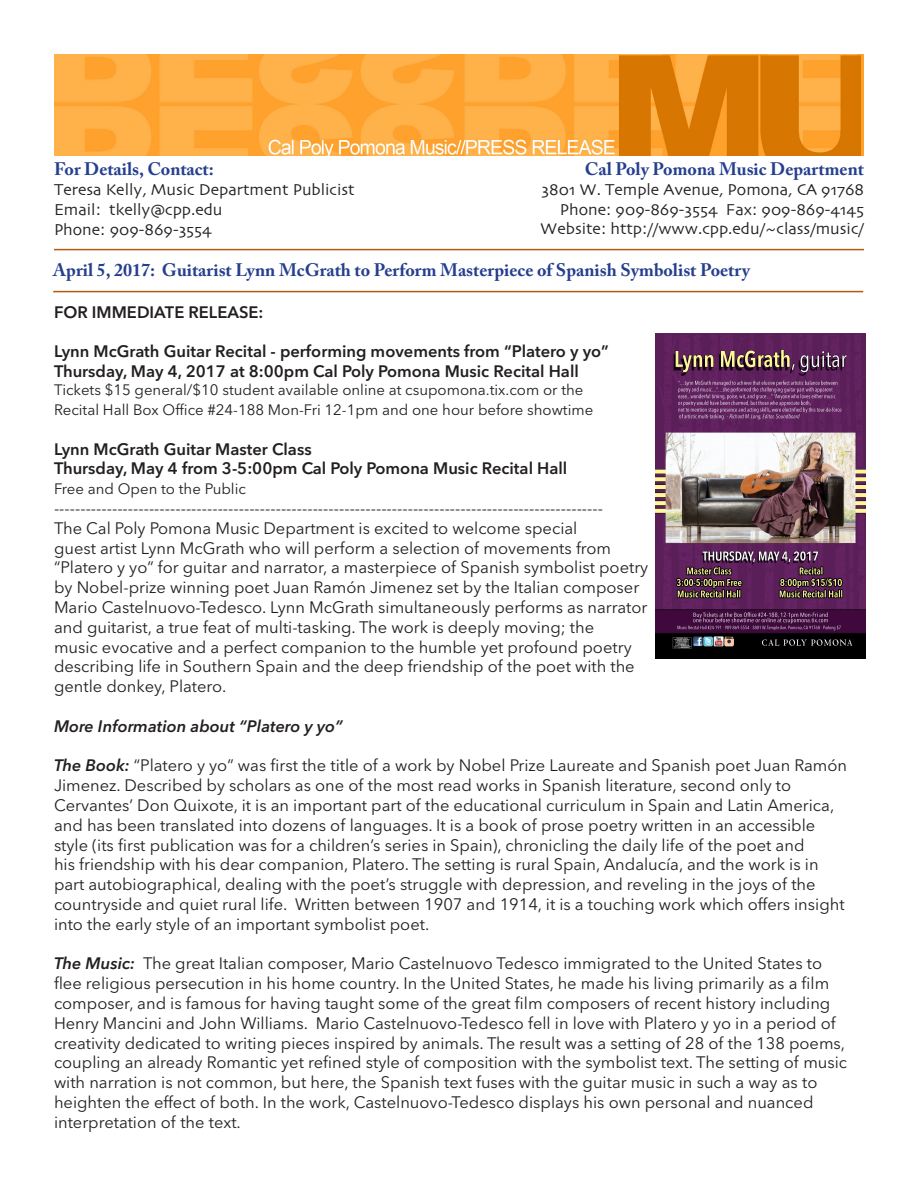
<style>
.page{position:relative;width:918px;height:1188px;background:#fff}
.page>*{position:absolute;margin:0;border:0;box-sizing:border-box;transform-origin:0 0}
.t1{font:700 18px "Adobe Caslon Pro";color:#253f8e}
.t2{font:16.5px/19.8px "Avenir Next LT Pro";color:#231f20}
.t3{font:600 16.5px "Avenir Next LT Pro";color:#231f20}
.t4{font:16.5px "Skia";color:#231f20}
.t5{font:italic 600 16.5px "Avenir Next LT Pro";color:#231f20}
.t6{font:15px "Avenir Next LT Pro";color:#231f20}
.s1{font-weight:600;font-style:italic}
</style>
<div class="page">
<hr style="left:54px;top:249px;width:810px;height:1px;background:#b15b10">
<img style="left:54px;top:54px;width:810px;height:101px">
<hr style="left:53px;top:291px;width:810px;height:1px;background:#b15b10">
<img style="left:655px;top:334px;width:210px;height:325px">
<p class="t1" style="left:585px;top:158px;width:281px">Cal Poly Pomona Music Department</p>
<p class="t4" style="left:542px;top:180px;width:324px">3801 W. Temple Avenue, Pomona, CA 91768</p>
<p class="t4" style="left:560px;top:199px;width:306px">Phone: 909-869-3554 Fax: 909-869-4145</p>
<p class="t4" style="left:540px;top:219px;width:325px">Website: http://www.cpp.edu/~class/music/</p>
<p class="t1" style="left:54px;top:158px;width:161px">For Details, Contact:</p>
<p class="t4" style="left:54px;top:180px;width:302px">Teresa Kelly, Music Department Publicist</p>
<p class="t4" style="left:54px;top:200px;width:170px">Email: tkelly@cpp.edu</p>
<p class="t4" style="left:54px;top:219px;width:159px">Phone: 909-869-3554</p>
<p class="t1" style="left:53px;top:260px;width:698px">April 5, 2017: Guitarist Lynn McGrath to Perform Masterpiece of Spanish Symbolist Poetry</p>
<p class="t3" style="left:54px;top:302px;width:211px">FOR IMMEDIATE RELEASE:</p>
<p class="t3" style="left:54px;top:342px;width:556px">Lynn McGrath Guitar Recital - performing movements from “Platero y yo”</p>
<p class="t3" style="left:54px;top:361px;width:526px">Thursday, May 4, 2017 at 8:00pm Cal Poly Pomona Music Recital Hall</p>
<p class="t6" style="left:54px;top:381px;width:531px">Tickets $15 general/$10 student available online at csupomona.tix.com or the</p>
<p class="t6" style="left:54px;top:401px;width:541px">Recital Hall Box Office #24-188 Mon-Fri 12-1pm and one hour before showtime</p>
<p class="t3" style="left:54px;top:439px;width:259px">Lynn McGrath Guitar Master Class</p>
<p class="t3" style="left:54px;top:459px;width:515px">Thursday, May 4 from 3-5:00pm Cal Poly Pomona Music Recital Hall</p>
<p class="t6" style="left:54px;top:480px;width:193px">Free and Open to the Public</p>
<p class="t2" style="left:54px;top:498px;width:551px">--------------------------------------------------------------------------------------------------------</p>
<p class="t2" style="left:54px;top:518px;width:525px">The Cal Poly Pomona Music Department is excited to welcome special</p>
<p class="t2" style="left:54px;top:538px;width:596px">guest artist Lynn McGrath who will perform a selection of movements from “Platero y yo” for guitar and narrator, a masterpiece of Spanish symbolist poetry by Nobel-prize winning poet Juan Ramón Jimenez set by the Italian composer Mario Castelnuovo-Tedesco. Lynn McGrath simultaneously performs as narrator and guitarist, a true feat of multi-tasking. The work is deeply moving; the<br>music evocative and a perfect companion to the humble yet profound poetry describing life in Southern Spain and the deep friendship of the poet with the gentle donkey, Platero.</p>
<p class="t5" style="left:54px;top:716px;width:290px">More Information about “Platero y yo”</p>
<p class="t2" style="left:54px;top:756px;width:795px"><span class="s1">The Book:</span> “Platero y yo” was first the title of a work by Nobel Prize Laureate and Spanish poet Juan Ramón Jimenez. Described by scholars as one of the most read works in Spanish literature, second only to Cervantes’ Don Quixote, it is an important part of the educational curriculum in Spain and Latin America, and has been translated into dozens of languages. It is a book of prose poetry written in an accessible style (its first publication was for a children’s series in Spain), chronicling the daily life of the poet and<br>his friendship with his dear companion, Platero. The setting is rural Spain, Andalucía, and the work is in part autobiographical, dealing with the poet’s struggle with depression, and reveling in the joys of the countryside and quiet rural life. Written between 1907 and 1914, it is a touching work which offers insight into the early style of an important symbolist poet.</p>
<p class="t2" style="left:54px;top:954px;width:795px"><span class="s1">The Music:</span> The great Italian composer, Mario Castelnuovo Tedesco immigrated to the United States to flee religious persecution in his home country. In the United States, he made his living primarily as a film composer, and is famous for having taught some of the great film composers of recent history including Henry Mancini and John Williams. Mario Castelnuovo-Tedesco fell in love with Platero y yo in a period of creativity dedicated to writing pieces inspired by animals. The result was a setting of 28 of the 138 poems, coupling an already Romantic yet refined style of composition with the symbolist text. The setting of music with narration is not common, but here, the Spanish text fuses with the guitar music in such a way as to heighten the effect of both. In the work, Castelnuovo-Tedesco displays his own personal and nuanced interpretation of the text.</p>
</div>
